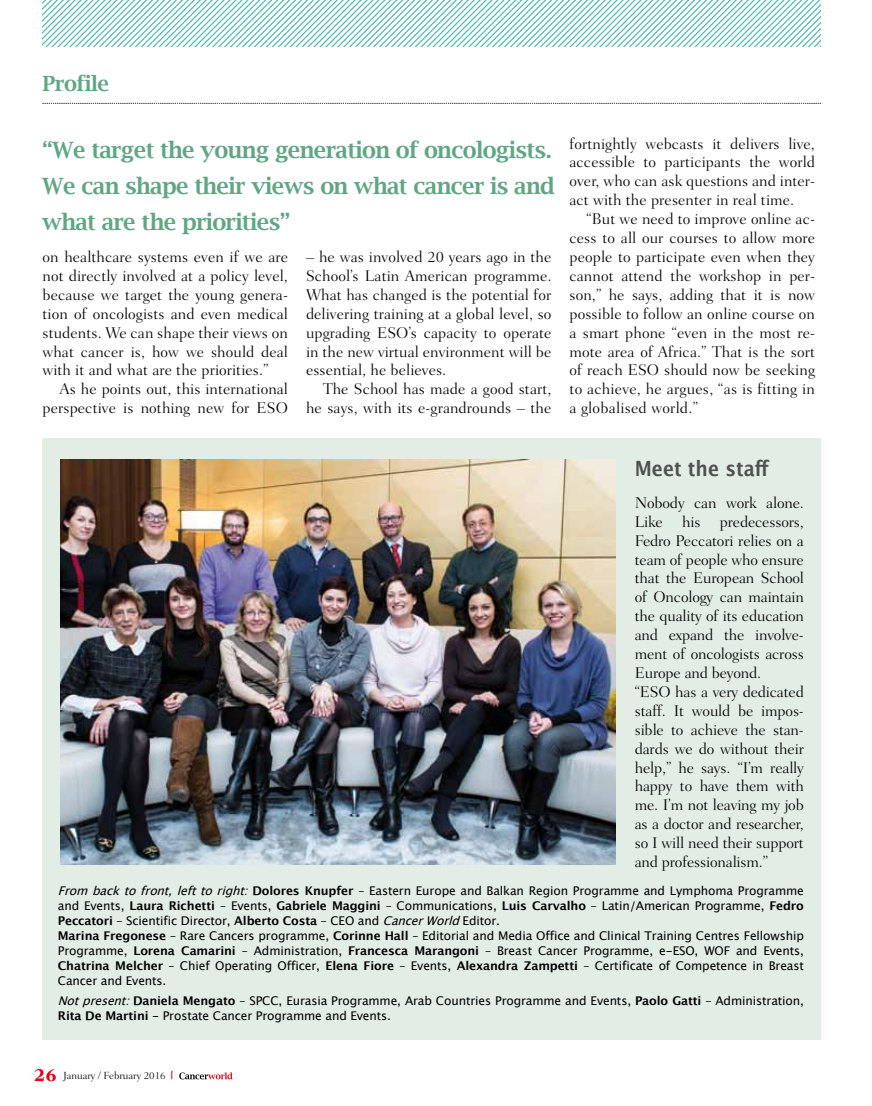
<style>
.page{position:relative;width:872px;height:1106px;background:#fff}
.page>*{position:absolute;margin:0;border:0;box-sizing:border-box;transform-origin:0 0}
.t1{font:600 22.5px/36px "Lucida Bright";letter-spacing:-.03em;color:#61a684}
.t2{font:700 21px "Lucida Grande";color:#50514f;scale:.9 1}
.t3{font:600 21px "Lucida Bright";letter-spacing:-.025em;color:#61a684}
.t4{font:300 15.75px/18.9px "Fairfield LH";letter-spacing:-.01em;color:#000;text-align:justify}
.t5{font:12px/15px "Lucida Grande";letter-spacing:-.01em;color:#000}
.t6{font:300 10.5px "Fairfield LH";color:#000}
.s1{font-style:italic}
.s2{font-weight:700}
.s3{font-weight:800;font-size:18px;color:#e2001a}
</style>
<div class="page">
<svg style="left:179px;top:1072px;width:54px;height:7px"></svg>
<div style="left:42px;top:438px;width:779px;height:601px;background:#e2ede5"></div>
<img style="left:60px;top:459px;width:555px;height:405px">
<svg style="left:43px;top:103px;width:778px;height:1px"></svg>
<svg style="left:43px;top:0;width:778px;height:47px"></svg>
<h2 class="t3" style="left:43px;top:71px;width:68px">Profile</h2>
<h1 class="t1" style="left:42px;top:131px;width:514px">“We target the young generation of oncologists.<br>We can shape their views on what cancer is and what are the priorities”</h1>
<p class="t4" style="left:43px;top:247px;width:247px">on healthcare systems even if we are not directly involved at a policy level, because we target the young genera&shy;tion of oncologists and even medical students. We can shape their views on what cancer is, how we should deal with it and what are the priorities.”</p>
<p class="t4" style="left:43px;top:380px;width:247px;text-align:right">As he points out, this international perspective is nothing new for ESO</p>
<p class="t4" style="left:306px;top:247px;width:247px">– he was involved 20 years ago in the School’s Latin American programme.<br>What has changed is the potential for delivering training at a global level, so upgrading ESO’s capacity to operate in the new virtual environment will be essential, he believes.</p>
<p class="t4" style="left:306px;top:380px;width:247px;text-align:right">The School has made a good start, he says, with its e-grandrounds – the</p>
<p class="t4" style="left:569px;top:134px;width:247px">fortnightly webcasts it delivers live, accessible to participants the world over, who can ask questions and inter&shy;act with the presenter in real time.</p>
<p class="t4" style="left:569px;top:210px;width:247px;text-indent:17px">“But we need to improve online ac&shy;cess to all our courses to allow more people to participate even when they cannot attend the workshop in per&shy;son,” he says, adding that it is now possible to follow an online course on a smart phone “even in the most re&shy;mote area of Africa.” That is the sort of reach ESO should now be seeking to achieve, he argues, “as is fitting in a globalised world.”</p>
<h2 class="t2" style="left:634px;top:451px;width:151px">Meet the staff</h2>
<p class="t4" style="left:634px;top:493px;width:171px;text-align:left">Nobody can work alone.<br>Like his predecessors,<br>Fedro Peccatori relies on a team of people who ensure that the European School of Oncology can maintain the quality of its education and expand the involve&shy;ment of oncologists across<br>Europe and beyond.<br>“ESO has a very dedicated staff. It would be impos&shy;sible to achieve the stan&shy;dards we do without their help,” he says. “I’m really happy to have them with me. I’m not leaving my job as a doctor and researcher, so I will need their support and professionalism.”</p>
<p class="t5" style="left:58px;top:883px;width:747px"><span class="s1">Frombacktofront,lefttoright:</span><span class="s2">Dolores Knupfer</span> – Eastern Europe and Balkan Region Programme and Lymphoma Programme and Events, <span class="s2">Laura Richetti</span> – Events, <span class="s2">Gabriele Maggini</span> – Communications, <span class="s2">Luis Carvalho</span> – Latin/American Programme, <span class="s2">Fedro Peccatori</span> – Scientific Director, <span class="s2">Alberto Costa</span> – CEO and <span class="s1">CancerWorld</span>Editor.<br><span class="s2">Marina Fregonese</span> – Rare Cancers programme, <span class="s2">Corinne Hall</span> – Editorial and Media Office and Clinical Training Centres Fellowship Programme, <span class="s2">Lorena Camarini</span> – Administration, <span class="s2">Francesca Marangoni</span> – Breast Cancer Programme, e-ESO, WOF and Events, <span class="s2">Chatrina Melcher</span> – Chief Operating Officer, <span class="s2">Elena Fiore</span> – Events, <span class="s2">Alexandra Zampetti</span> – Certificate of Competence in Breast Cancer and Events.</p>
<p class="t5" style="left:58px;top:993px;width:747px"><span class="s1">Notpresent:</span><span class="s2">Daniela Mengato</span> – SPCC, Eurasia Programme, Arab Countries Programme and Events, <span class="s2">Paolo Gatti</span> – Administration,<br><span class="s2">Rita De Martini</span> - Prostate Cancer Programme and Events.</p>
<p class="t6" style="left:34px;top:1069px;width:133px"><span class="s3">26</span> January / February 2016</p>
</div>
